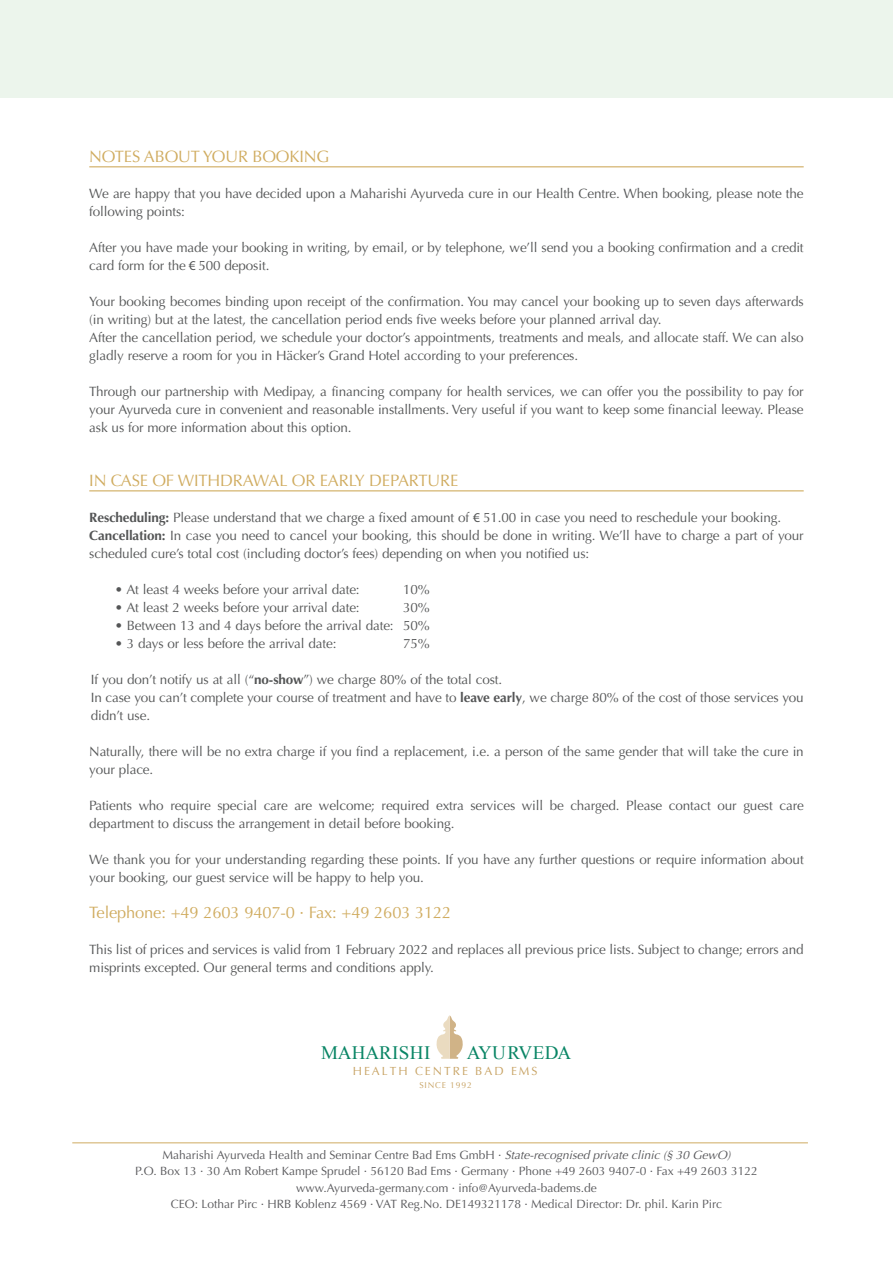
<style>
.page{position:relative;width:893px;height:1263px;background:#fff}
.page>*{position:absolute;margin:0;border:0;box-sizing:border-box;transform-origin:0 0}
.t1{font:18.9px "Times New Roman";color:#098565}
.t2{font:18.9px "Times New Roman";letter-spacing:.02em;color:#098565}
.t3{font:16.5px "Optima";letter-spacing:-.01em;color:#d0ac60}
.t4{font:16.5px "Optima";letter-spacing:-.01em;color:#d0ac60}
.t5{font:13.5px/18px "Optima";letter-spacing:-.01em;color:#545556}
.t6{font:12px/16.5px "Optima";color:#57575a;text-align:center}
.t7{font:11.85px "Optima";letter-spacing:.165em;color:#c7a262}
.t8{font:8.55px "Optima";letter-spacing:.1em;color:#c7a262}
.s1{font-family:"Myriad Pro"}
.s2{font-weight:700}
.s3{font-style:italic}
</style>
<div class="page">
<div style="left:0;top:0;width:893px;height:98px;background:#ecf5ec"></div>
<hr style="left:89px;top:166px;width:715px;height:1px;background:#d0ac60">
<hr style="left:89px;top:490px;width:715px;height:1px;background:#d0ac60">
<svg style="left:436px;top:1015px;width:27px;height:44px"></svg>
<hr style="left:72px;top:1142px;width:736px;height:1px;background:#d0ac61">
<p class="t3" style="left:89px;top:147px;width:242px">NOTES ABOUT YOUR BOOKING</p>
<p class="t5" style="left:89px;top:185px;width:716px">We are happy that you have decided upon a Maharishi Ayurveda cure in our Health Centre. When booking, please note the following points:</p>
<p class="t5" style="left:89px;top:239px;width:716px">After you have made your booking in writing, by email, or by telephone, we’ll send you a booking confirmation and a credit card form for the <span class="s1">€</span> 500 deposit.</p>
<p class="t5" style="left:89px;top:293px;width:716px">Your booking becomes binding upon receipt of the confirmation. You may cancel your booking up to seven days afterwards (in writing) but at the latest, the cancellation period ends five weeks before your planned arrival day.<br>After the cancellation period, we schedule your doctor’s appointments, treatments and meals, and allocate staff. We can also gladly reserve a room for you in Häcker’s Grand Hotel according to your preferences.</p>
<p class="t5" style="left:89px;top:383px;width:716px;text-align:justify">Through our partnership with Medipay, a financing company for health services, we can offer you the possibility to pay for your Ayurveda cure in convenient and reasonable installments. Very useful if you want to keep some financial leeway. Please ask us for more information about this option.</p>
<p class="t3" style="left:89px;top:471px;width:371px">IN CASE OF WITHDRAWAL OR EARLY DEPARTURE</p>
<p class="t5" style="left:89px;top:509px;width:716px"><span class="s2">Rescheduling:</span> Please understand that we charge a fixed amount of <span class="s1">€</span> 51.00 in case you need to reschedule your booking.<br><span class="s2">Cancellation:</span> In case you need to cancel your booking, this should be done in writing. We’ll have to charge a part of your scheduled cure’s total cost (including doctor’s fees) depending on when you notified us:</p>
<p class="t5" style="left:115px;top:581px;width:246px">• At least 4 weeks before your arrival date:</p>
<p class="t5" style="left:403px;top:581px;width:28px">10%</p>
<p class="t5" style="left:115px;top:599px;width:246px">• At least 2 weeks before your arrival date:</p>
<p class="t5" style="left:403px;top:599px;width:28px">30%</p>
<p class="t5" style="left:115px;top:617px;width:317px">• Between 13 and 4 days before the arrival date: 50%</p>
<p class="t5" style="left:115px;top:635px;width:223px">• 3 days or less before the arrival date:</p>
<p class="t5" style="left:403px;top:635px;width:28px">75%</p>
<p class="t5" style="left:91px;top:671px;width:714px">If you don’t notify us at all (“<span class="s2">no-show</span>”) we charge 80% of the total cost.<br>In case you can’t complete your course of treatment and have to <span class="s2">leave early</span>, we charge 80% of the cost of those services you didn’t use.</p>
<p class="t5" style="left:89px;top:743px;width:716px">Naturally, there will be no extra charge if you find a replacement, i.e. a person of the same gender that will take the cure in your place.</p>
<p class="t5" style="left:89px;top:797px;width:716px">Patients who require special care are welcome; required extra services will be charged. Please contact our guest care department to discuss the arrangement in detail before booking.</p>
<p class="t5" style="left:89px;top:851px;width:716px">We thank you for your understanding regarding these points. If you have any further questions or require information about your booking, our guest service will be happy to help you.</p>
<p class="t4" style="left:89px;top:903px;width:364px">Telephone: +49 2603 9407-0 · Fax: +49 2603 3122</p>
<p class="t5" style="left:89px;top:941px;width:716px">This list of prices and services is valid from 1 February 2022 and replaces all previous price lists. Subject to change; errors and misprints excepted. Our general terms and conditions apply.</p>
<h1 class="t1" style="left:321px;top:1039px;width:111px">MAHARISHI</h1>
<h1 class="t2" style="left:467px;top:1039px;width:106px">AYURVEDA</h1>
<p class="t7" style="left:353px;top:1064px;width:186px">HEALTH CENTRE BAD EMS</p>
<p class="t8" style="left:419px;top:1080px;width:54px">SINCE 1992</p>
<p class="t6" style="left:135px;top:1146px;width:624px">Maharishi Ayurveda Health and Seminar Centre Bad Ems GmbH · <span class="s3">State-recognised private clinic (§ 30 GewO)<br></span>P.O. Box 13 · 30 Am Robert Kampe Sprudel · 56120 Bad Ems · Germany · Phone +49 2603 9407-0 · Fax +49 2603 3122 www.Ayurveda-germany.com · info@Ayurveda-badems.de<br>CEO: Lothar Pirc · HRB Koblenz 4569 · VAT Reg.No. DE149321178 · Medical Director: Dr. phil. Karin Pirc</p>
</div>
